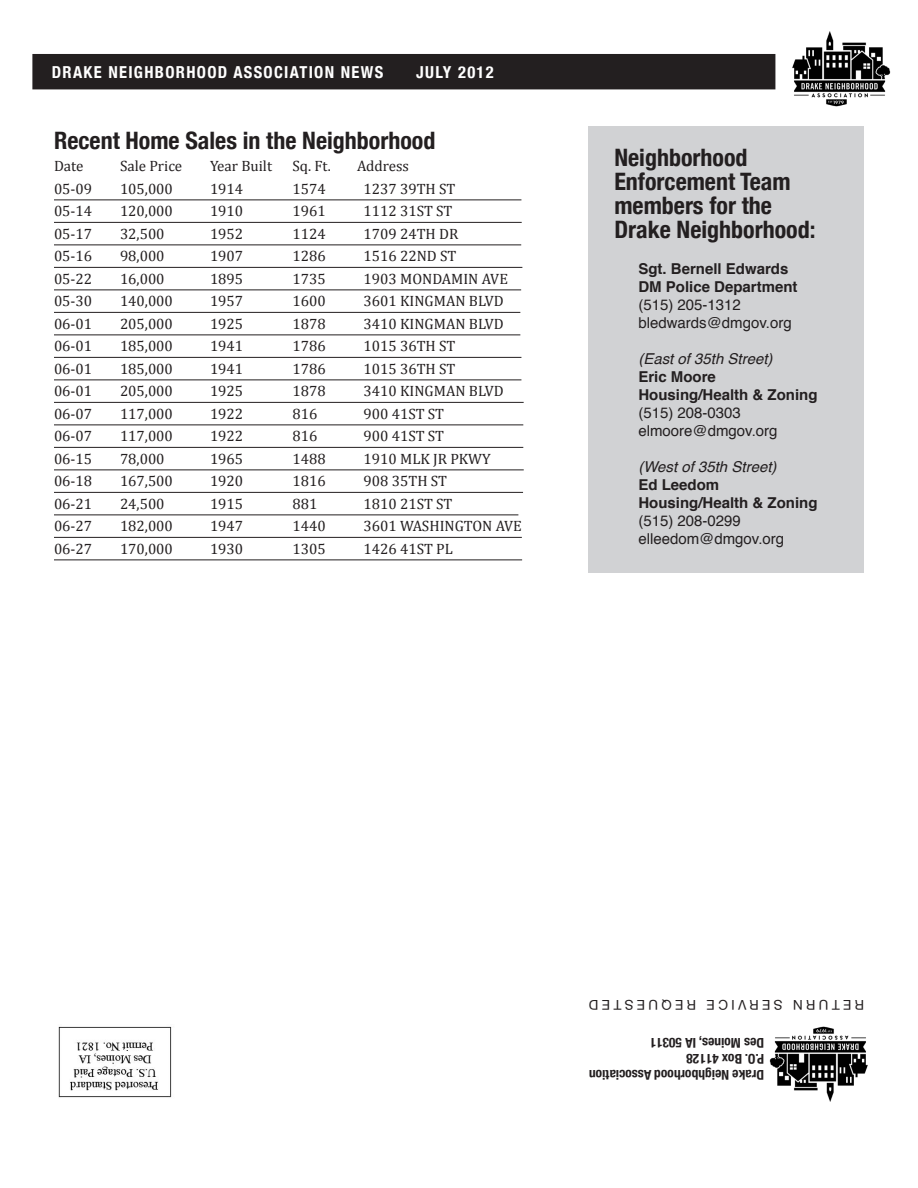
<style>
.page{position:relative;width:918px;height:1188px;background:#fff}
.page>*{position:absolute;margin:0;border:0;box-sizing:border-box;transform-origin:0 0}
.t1{font:700 condensed 24px/24px "Helvetica Neue";color:#231f20}
.t2{font:700 condensed 16.5px "Helvetica Neue";letter-spacing:.08em;color:#fff}
.t3{font:15px "Cambria";color:#231f20}
.t4{font:700 15px "Helvetica";color:#231f20}
.t5{font:15px "Helvetica";color:#231f20}
.t6{font:italic 15px "Helvetica";color:#231f20}
.t7{font:700 condensed 13.5px "Helvetica Neue";color:#231f20}
.t8{font:13.5px "Helvetica Neue";letter-spacing:.25em;color:#231f20}
</style>
<div class="page">
<div style="left:588px;top:126px;width:276px;height:446px;background:#d1d2d4"></div>
<img style="left:792px;top:32px;width:99px;height:75px">
<div style="left:33px;top:55px;width:742px;height:34px;background:#231f20"></div>
<div style="left:32px;top:54px;width:743px;height:35px;border:2px solid #231f20"></div>
<img style="left:769px;top:1026px;width:99px;height:75px">
<img style="left:58px;top:1026px;width:114px;height:72px">
<hr style="left:54px;top:199px;width:467px;height:1px;background:#231f20">
<hr style="left:54px;top:222px;width:468px;height:1px;background:#231f20">
<hr style="left:54px;top:244px;width:467px;height:1px;background:#231f20">
<hr style="left:54px;top:267px;width:468px;height:1px;background:#231f20">
<hr style="left:54px;top:289px;width:467px;height:1px;background:#231f20">
<hr style="left:54px;top:312px;width:466px;height:1px;background:#231f20">
<hr style="left:54px;top:334px;width:466px;height:1px;background:#231f20">
<hr style="left:54px;top:357px;width:467px;height:1px;background:#231f20">
<hr style="left:54px;top:379px;width:467px;height:1px;background:#231f20">
<hr style="left:54px;top:402px;width:470px;height:1px;background:#231f20">
<hr style="left:54px;top:424px;width:469px;height:1px;background:#231f20">
<hr style="left:54px;top:447px;width:469px;height:1px;background:#231f20">
<hr style="left:54px;top:469px;width:470px;height:1px;background:#231f20">
<hr style="left:54px;top:492px;width:469px;height:1px;background:#231f20">
<hr style="left:54px;top:514px;width:464px;height:1px;background:#231f20">
<hr style="left:54px;top:537px;width:468px;height:1px;background:#231f20">
<hr style="left:54px;top:559px;width:468px;height:1px;background:#231f20">
<p class="t2" style="left:52px;top:62px;width:333px">DRAKE NEIGHBORHOOD ASSOCIATION NEWS</p>
<p class="t2" style="left:416px;top:62px;width:79px">JULY 2012</p>
<p class="t1" style="left:54px;top:128px;width:383px">Recent Home Sales in the Neighborhood</p>
<p class="t3" style="left:54px;top:157px;width:31px">Date</p>
<p class="t3" style="left:120px;top:157px;width:64px">Sale Price</p>
<p class="t3" style="left:210px;top:157px;width:64px">Year Built</p>
<p class="t3" style="left:292px;top:157px;width:40px">Sq. Ft.</p>
<p class="t3" style="left:357px;top:157px;width:54px">Address</p>
<p class="t3" style="left:54px;top:180px;width:40px">05-09</p>
<p class="t3" style="left:120px;top:180px;width:54px">105,000</p>
<p class="t3" style="left:210px;top:180px;width:35px">1914</p>
<p class="t3" style="left:292px;top:180px;width:35px">1574</p>
<p class="t3" style="left:364px;top:180px;width:93px">1237 39TH ST</p>
<p class="t3" style="left:54px;top:202px;width:40px">05-14</p>
<p class="t3" style="left:120px;top:202px;width:54px">120,000</p>
<p class="t3" style="left:210px;top:202px;width:35px">1910</p>
<p class="t3" style="left:292px;top:202px;width:35px">1961</p>
<p class="t3" style="left:364px;top:202px;width:90px">1112 31ST ST</p>
<p class="t3" style="left:54px;top:225px;width:40px">05-17</p>
<p class="t3" style="left:120px;top:225px;width:46px">32,500</p>
<p class="t3" style="left:210px;top:225px;width:35px">1952</p>
<p class="t3" style="left:292px;top:225px;width:35px">1124</p>
<p class="t3" style="left:364px;top:225px;width:96px">1709 24TH DR</p>
<p class="t3" style="left:54px;top:247px;width:40px">05-16</p>
<p class="t3" style="left:120px;top:247px;width:46px">98,000</p>
<p class="t3" style="left:210px;top:247px;width:35px">1907</p>
<p class="t3" style="left:292px;top:247px;width:35px">1286</p>
<p class="t3" style="left:364px;top:247px;width:94px">1516 22ND ST</p>
<p class="t3" style="left:54px;top:270px;width:40px">05-22</p>
<p class="t3" style="left:120px;top:270px;width:46px">16,000</p>
<p class="t3" style="left:210px;top:270px;width:35px">1895</p>
<p class="t3" style="left:292px;top:270px;width:35px">1735</p>
<p class="t3" style="left:364px;top:270px;width:146px">1903 MONDAMIN AVE</p>
<p class="t3" style="left:54px;top:292px;width:40px">05-30</p>
<p class="t3" style="left:120px;top:292px;width:54px">140,000</p>
<p class="t3" style="left:210px;top:292px;width:35px">1957</p>
<p class="t3" style="left:292px;top:292px;width:35px">1600</p>
<p class="t3" style="left:364px;top:292px;width:142px">3601 KINGMAN BLVD</p>
<p class="t3" style="left:54px;top:315px;width:40px">06-01</p>
<p class="t3" style="left:120px;top:315px;width:54px">205,000</p>
<p class="t3" style="left:210px;top:315px;width:35px">1925</p>
<p class="t3" style="left:292px;top:315px;width:35px">1878</p>
<p class="t3" style="left:364px;top:315px;width:142px">3410 KINGMAN BLVD</p>
<p class="t3" style="left:54px;top:337px;width:40px">06-01</p>
<p class="t3" style="left:120px;top:337px;width:54px">185,000</p>
<p class="t3" style="left:210px;top:337px;width:35px">1941</p>
<p class="t3" style="left:292px;top:337px;width:35px">1786</p>
<p class="t3" style="left:364px;top:337px;width:93px">1015 36TH ST</p>
<p class="t3" style="left:54px;top:360px;width:40px">06-01</p>
<p class="t3" style="left:120px;top:360px;width:54px">185,000</p>
<p class="t3" style="left:210px;top:360px;width:35px">1941</p>
<p class="t3" style="left:292px;top:360px;width:35px">1786</p>
<p class="t3" style="left:364px;top:360px;width:93px">1015 36TH ST</p>
<p class="t3" style="left:54px;top:382px;width:40px">06-01</p>
<p class="t3" style="left:120px;top:382px;width:54px">205,000</p>
<p class="t3" style="left:210px;top:382px;width:35px">1925</p>
<p class="t3" style="left:292px;top:382px;width:35px">1878</p>
<p class="t3" style="left:364px;top:382px;width:142px">3410 KINGMAN BLVD</p>
<p class="t3" style="left:54px;top:405px;width:40px">06-07</p>
<p class="t3" style="left:120px;top:405px;width:54px">117,000</p>
<p class="t3" style="left:210px;top:405px;width:35px">1922</p>
<p class="t3" style="left:292px;top:405px;width:26px">816</p>
<p class="t3" style="left:364px;top:405px;width:82px">900 41ST ST</p>
<p class="t3" style="left:54px;top:427px;width:40px">06-07</p>
<p class="t3" style="left:120px;top:427px;width:54px">117,000</p>
<p class="t3" style="left:210px;top:427px;width:35px">1922</p>
<p class="t3" style="left:292px;top:427px;width:26px">816</p>
<p class="t3" style="left:364px;top:427px;width:82px">900 41ST ST</p>
<p class="t3" style="left:54px;top:450px;width:40px">06-15</p>
<p class="t3" style="left:120px;top:450px;width:46px">78,000</p>
<p class="t3" style="left:210px;top:450px;width:35px">1965</p>
<p class="t3" style="left:292px;top:450px;width:35px">1488</p>
<p class="t3" style="left:364px;top:450px;width:129px">1910 MLK JR PKWY</p>
<p class="t3" style="left:54px;top:472px;width:40px">06-18</p>
<p class="t3" style="left:120px;top:472px;width:54px">167,500</p>
<p class="t3" style="left:210px;top:472px;width:35px">1920</p>
<p class="t3" style="left:292px;top:472px;width:35px">1816</p>
<p class="t3" style="left:364px;top:472px;width:85px">908 35TH ST</p>
<p class="t3" style="left:54px;top:495px;width:40px">06-21</p>
<p class="t3" style="left:120px;top:495px;width:46px">24,500</p>
<p class="t3" style="left:210px;top:495px;width:35px">1915</p>
<p class="t3" style="left:292px;top:495px;width:26px">881</p>
<p class="t3" style="left:364px;top:495px;width:90px">1810 21ST ST</p>
<p class="t3" style="left:54px;top:517px;width:40px">06-27</p>
<p class="t3" style="left:120px;top:517px;width:54px">182,000</p>
<p class="t3" style="left:210px;top:517px;width:35px">1947</p>
<p class="t3" style="left:292px;top:517px;width:35px">1440</p>
<p class="t3" style="left:364px;top:517px;width:160px">3601 WASHINGTON AVE</p>
<p class="t3" style="left:54px;top:540px;width:40px">06-27</p>
<p class="t3" style="left:120px;top:540px;width:54px">170,000</p>
<p class="t3" style="left:210px;top:540px;width:35px">1930</p>
<p class="t3" style="left:292px;top:540px;width:35px">1305</p>
<p class="t3" style="left:364px;top:540px;width:91px">1426 41ST PL</p>
<p class="t1" style="left:614px;top:145px;width:178px">Neighborhood<br>Enforcement Team members for the</p>
<p class="t1" style="left:614px;top:217px;width:203px">Drake Neighborhood:</p>
<p class="t4" style="left:638px;top:256px;width:152px">Sgt. Bernell Edwards</p>
<p class="t4" style="left:638px;top:274px;width:161px">DM Police Department</p>
<p class="t5" style="left:638px;top:293px;width:104px">(515) 205-1312</p>
<p class="t5" style="left:638px;top:311px;width:155px">bledwards@dmgov.org</p>
<p class="t6" style="left:638px;top:347px;width:136px">(East of 35th Street)</p>
<p class="t4" style="left:638px;top:364px;width:79px">Eric Moore</p>
<p class="t4" style="left:638px;top:382px;width:181px">Housing/Health &amp; Zoning</p>
<p class="t5" style="left:638px;top:401px;width:104px">(515) 208-0303</p>
<p class="t5" style="left:638px;top:419px;width:141px">elmoore@dmgov.org</p>
<p class="t6" style="left:638px;top:455px;width:140px">(West of 35th Street)</p>
<p class="t4" style="left:638px;top:472px;width:82px">Ed Leedom</p>
<p class="t4" style="left:638px;top:490px;width:181px">Housing/Health &amp; Zoning</p>
<p class="t5" style="left:638px;top:509px;width:104px">(515) 208-0299</p>
<p class="t5" style="left:638px;top:527px;width:147px">elleedom@dmgov.org</p>
<p class="t8" style="left:864px;top:1013px;width:276px;rotate:-180deg">RETURN SERVICE REQUESTED</p>
<p class="t7" style="left:764px;top:1051px;width:116px;rotate:-180deg">Des Moines, IA 50311</p>
<p class="t7" style="left:764px;top:1067px;width:79px;rotate:-180deg">P.O. Box 41128</p>
<p class="t7" style="left:764px;top:1083px;width:177px;rotate:-180deg">Drake Neighborhood Association</p>
</div>
